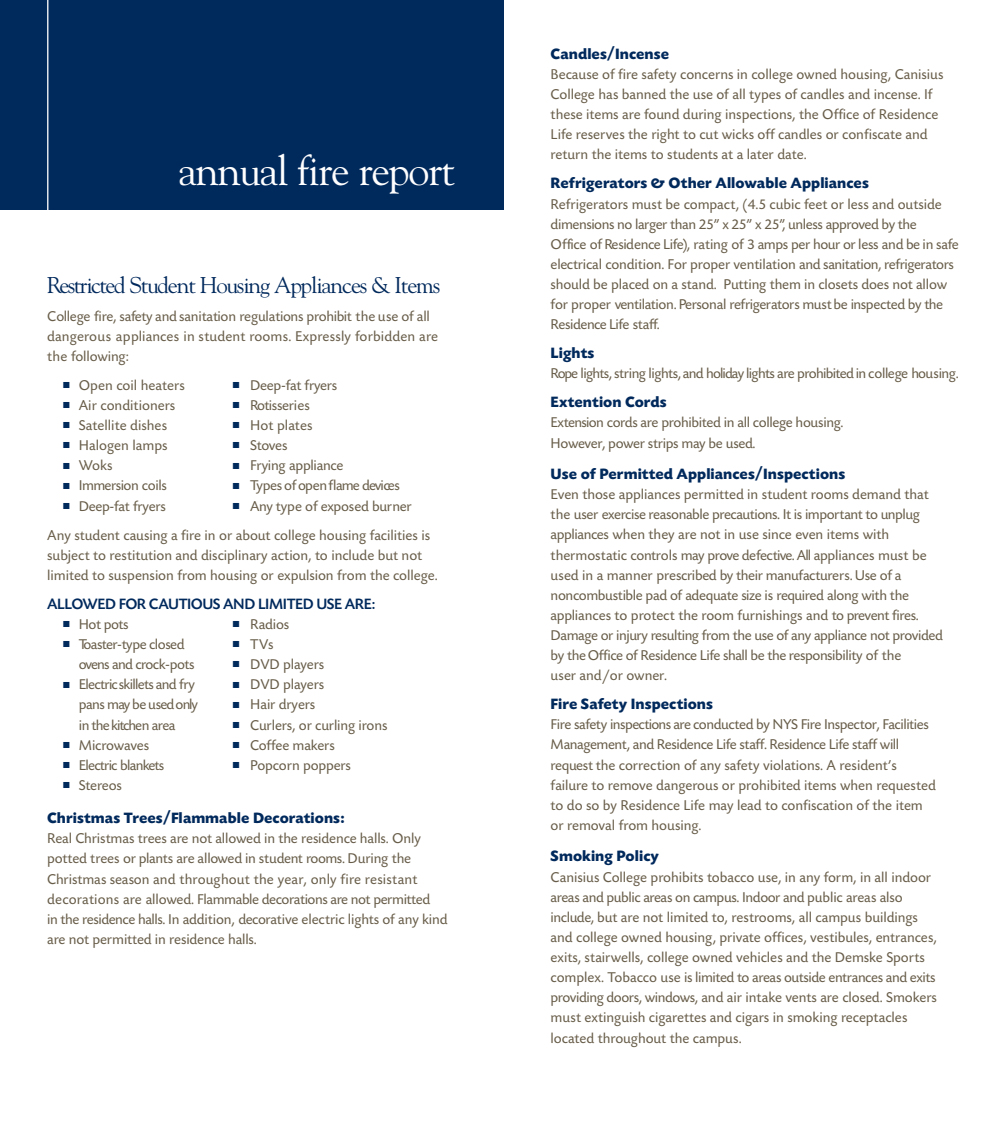
<style>
.page{position:relative;width:1008px;height:1134px;background:#fff}
.page>*{position:absolute;margin:0;border:0;box-sizing:border-box;transform-origin:0 0}
.t1{font:42px "Goudy";letter-spacing:-.03em;color:#fff}
.t2{font:22.75px "Goudy";letter-spacing:-.05em;color:#00295c}
.t3{font:700 15.75px "Today BEF";color:#00295c}
.t4{font:500 15.75px "Today BEF";letter-spacing:-.03em;color:#00295c}
.t5{font:14.88px/20.1px "Today BEF";letter-spacing:-.01em;color:#685d49}
.t6{font:14.88px "Today BEF";letter-spacing:-.05em;color:#685d49}
.t7{font:14.88px "Today BEF";letter-spacing:-.035em;color:#685d49}
.t8{font:14.88px "Today BEF";letter-spacing:-.04em;color:#685d49}
.s1{color:#00295c}
</style>
<div class="page">
<div style="left:0;top:0;width:504px;height:209px;background:#00295c"></div>
<hr style="left:47px;top:0;width:1px;height:214px;background:#fff">
<h1 class="t1" style="left:178px;top:144px;width:278px">annual fire report</h1>
<h2 class="t2" style="left:47px;top:271px;width:395px">Restricted Student Housing Appliances &amp; Items</h2>
<p class="t5" style="left:47px;top:306px;width:392px">College fire, safety and sanitation regulations prohibit the use of all dangerous appliances in student rooms. Expressly forbidden are the following:</p>
<p class="t5" style="left:63px;top:376px;width:123px"><span class="s1">■</span> Open coil heaters</p>
<p class="t5" style="left:233px;top:376px;width:106px"><span class="s1">■</span> Deep-fat fryers</p>
<p class="t5" style="left:63px;top:396px;width:114px"><span class="s1">■</span> Air conditioners</p>
<p class="t5" style="left:233px;top:396px;width:79px"><span class="s1">■</span> Rotisseries</p>
<p class="t5" style="left:63px;top:416px;width:106px"><span class="s1">■</span> Satellite dishes</p>
<p class="t5" style="left:233px;top:416px;width:81px"><span class="s1">■</span> Hot plates</p>
<p class="t5" style="left:63px;top:436px;width:106px"><span class="s1">■</span> Halogen lamps</p>
<p class="t5" style="left:233px;top:436px;width:56px"><span class="s1">■</span> Stoves</p>
<p class="t5" style="left:63px;top:456px;width:51px"><span class="s1">■</span> Woks</p>
<p class="t5" style="left:233px;top:456px;width:112px"><span class="s1">■</span> Frying appliance</p>
<p class="t5" style="left:63px;top:476px;width:106px"><span class="s1">■</span> Immersion coils</p>
<p class="t8" style="left:233px;top:478px;width:169px"><span class="s1">■</span> Types of open flame devices</p>
<p class="t5" style="left:63px;top:496px;width:104px"><span class="s1">■</span> Deep-fat fryers</p>
<p class="t5" style="left:47px;top:492px;width:384px;line-height:28.9px;text-indent:185px"><span class="s1">■</span> Any type of exposed burner<br>Any student causing a fire in or about college housing facilities is</p>
<p class="t5" style="left:47px;top:545px;width:392px">subject to restitution and disciplinary action, to include but not limited to suspension from housing or expulsion from the college.</p>
<p class="t4" style="left:47px;top:595px;width:330px">ALLOWED FOR CAUTIOUS AND LIMITED USE ARE:</p>
<p class="t5" style="left:63px;top:615px;width:67px"><span class="s1">■</span> Hot pots</p>
<p class="t5" style="left:233px;top:615px;width:58px"><span class="s1">■</span> Radios</p>
<p class="t7" style="left:63px;top:636px;width:123px"><span class="s1">■</span> Toaster-type closed</p>
<p class="t5" style="left:233px;top:635px;width:42px"><span class="s1">■</span> TVs</p>
<p class="t7" style="left:79px;top:656px;width:117px">ovens and crock-pots</p>
<p class="t5" style="left:233px;top:655px;width:93px"><span class="s1">■</span> DVD players</p>
<p class="t6" style="left:63px;top:677px;width:134px"><span class="s1">■</span> Electric skillets and fry</p>
<p class="t5" style="left:233px;top:675px;width:93px"><span class="s1">■</span> DVD players</p>
<p class="t6" style="left:79px;top:697px;width:121px">pans may be used only</p>
<p class="t5" style="left:233px;top:695px;width:84px"><span class="s1">■</span> Hair dryers</p>
<p class="t6" style="left:79px;top:717px;width:98px">in the kitchen area</p>
<p class="t5" style="left:233px;top:715px;width:156px"><span class="s1">■</span> Curlers, or curling irons</p>
<p class="t5" style="left:63px;top:735px;width:88px"><span class="s1">■</span> Microwaves</p>
<p class="t5" style="left:233px;top:735px;width:104px"><span class="s1">■</span> Coffee makers</p>
<p class="t6" style="left:63px;top:757px;width:103px"><span class="s1">■</span> Electric blankets</p>
<p class="t5" style="left:233px;top:755px;width:120px"><span class="s1">■</span> Popcorn poppers</p>
<p class="t5" style="left:63px;top:776px;width:60px"><span class="s1">■</span> Stereos</p>
<p class="t3" style="left:47px;top:810px;width:299px">Christmas Trees/Flammable Decorations:</p>
<p class="t5" style="left:47px;top:829px;width:402px">Real Christmas trees are not allowed in the residence halls. Only potted trees or plants are allowed in student rooms. During the Christmas season and throughout the year, only fire resistant decorations are allowed. Flammable decorations are not permitted<br>in the residence halls. In addition, decorative electric lights of any kind are not permitted in residence halls.</p>
<p class="t3" style="left:551px;top:45px;width:120px">Candles/Incense</p>
<p class="t5" style="left:551px;top:65px;width:394px">Because of fire safety concerns in college owned housing, Canisius College has banned the use of all types of candles and incense. If these items are found during inspections, the Office of Residence Life reserves the right to cut wicks off candles or confiscate and return the items to students at a later date.</p>
<p class="t3" style="left:551px;top:175px;width:320px">Refrigerators &amp; Other Allowable Appliances</p>
<p class="t5" style="left:551px;top:194px;width:410px">Refrigerators must be compact, (4.5 cubic feet or less and outside dimensions no larger than 25” x 25” x 25”, unless approved by the<br>Office of Residence Life), rating of 3 amps per hour or less and be in safe electrical condition. For proper ventilation and sanitation, refrigerators should be placed on a stand. Putting them in closets does not allow for proper ventilation. Personal refrigerators must be inspected by the Residence Life staff.</p>
<p class="t3" style="left:551px;top:345px;width:45px">Lights</p>
<p class="t6" style="left:551px;top:366px;width:410px">Rope lights, string lights, and holiday lights are prohibited in college housing.</p>
<p class="t3" style="left:551px;top:394px;width:118px">Extention Cords</p>
<p class="t5" style="left:551px;top:413px;width:294px">Extension cords are prohibited in all college housing.<br>However, power strips may be used.</p>
<p class="t3" style="left:551px;top:465px;width:296px">Use of Permitted Appliances/Inspections</p>
<p class="t5" style="left:551px;top:485px;width:394px">Even those appliances permitted in student rooms demand that the user exercise reasonable precautions. It is important to unplug appliances when they are not in use since even items with thermostatic controls may prove defective. All appliances must be used in a manner prescribed by their manufacturers. Use of a noncombustible pad of adequate size is required along with the appliances to protect the room furnishings and to prevent fires.<br>Damage or injury resulting from the use of any appliance not provided by the Office of Residence Life shall be the responsibility of the<br>user and/or owner.</p>
<p class="t3" style="left:551px;top:696px;width:164px">Fire Safety Inspections</p>
<p class="t5" style="left:551px;top:715px;width:387px">Fire safety inspections are conducted by NYS Fire Inspector, Facilities Management, and Residence Life staff. Residence Life staff will request the correction of any safety violations. A resident’s failure to remove dangerous or prohibited items when requested to do so by Residence Life may lead to confiscation of the item or removal from housing.</p>
<p class="t3" style="left:551px;top:848px;width:110px">Smoking Policy</p>
<p class="t5" style="left:551px;top:867px;width:388px">Canisius College prohibits tobacco use, in any form, in all indoor areas and public areas on campus. Indoor and public areas also include, but are not limited to, restrooms, all campus buildings and college owned housing, private offices, vestibules, entrances, exits, stairwells, college owned vehicles and the Demske Sports complex. Tobacco use is limited to areas outside entrances and exits providing doors, windows, and air intake vents are closed. Smokers must extinguish cigarettes and cigars in smoking receptacles located throughout the campus.</p>
</div>
